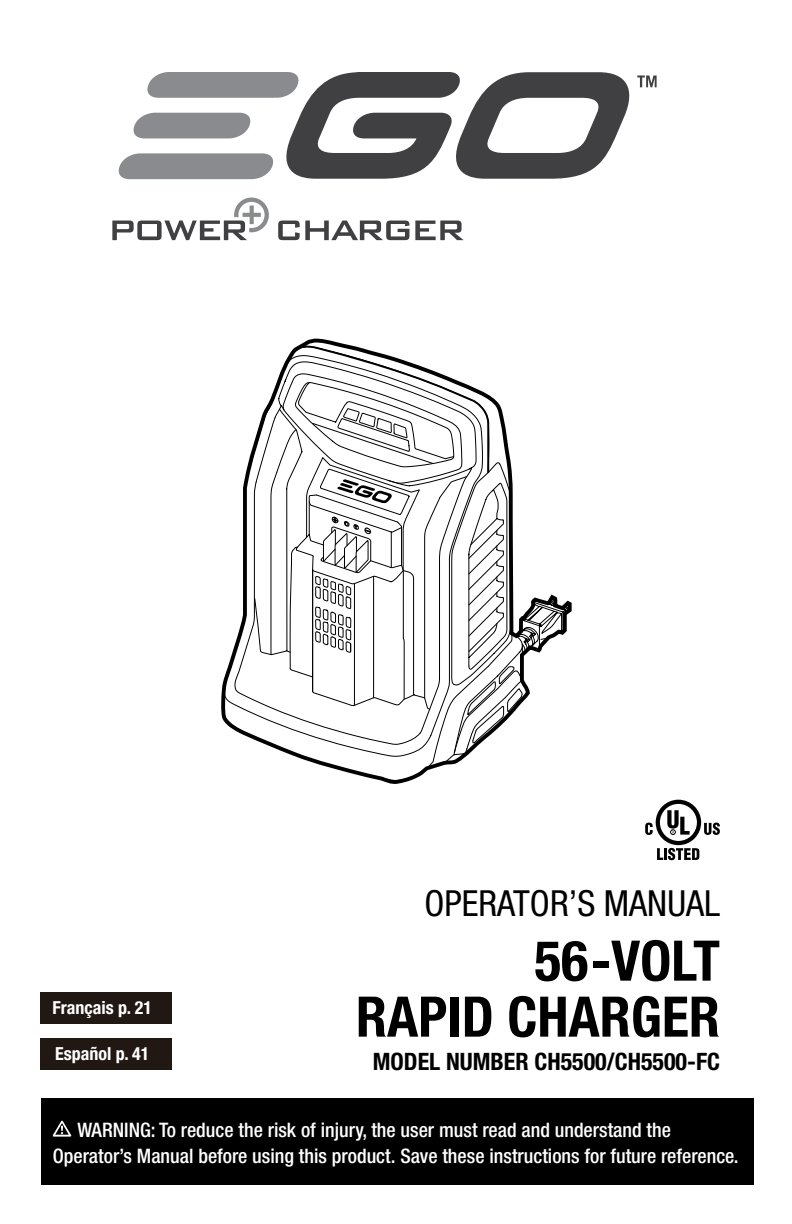
<style>
.page{position:relative;width:792px;height:1224px;background:#fff}
.page>*{position:absolute;margin:0;border:0;box-sizing:border-box;transform-origin:0 0}
.t1{font:700 condensed 56px/56px "Helvetica Neue LT Std";color:#000;text-align:right}
.t2{font:condensed 36px "Helvetica Neue LT Std";color:#000}
.t3{font:700 condensed 24px "Helvetica Neue LT Std";color:#000}
.t4{font:500 condensed 20px/26px "Helvetica Neue LT Std";color:#fff}
.t5{font:700 condensed 18px "Helvetica Neue LT Std";color:#fff}
</style>
<div class="page">
<svg style="left:645px;top:800px;width:75px;height:60px"></svg>
<div style="left:41px;top:1098px;width:713px;height:86px;background:#000"></div>
<svg style="left:53px;top:1121px;width:18px;height:16px"></svg>
<svg style="left:278px;top:221px;width:131px;height:19px"></svg>
<svg style="left:415px;top:221px;width:49px;height:19px"></svg>
<svg style="left:112px;top:198px;width:157px;height:42px"></svg>
<svg style="left:118px;top:72px;width:539px;height:107px"></svg>
<svg style="left:335px;top:769px;width:96px;height:15px"></svg>
<svg style="left:223px;top:446px;width:30px;height:293px"></svg>
<svg style="left:253px;top:345px;width:318px;height:424px"></svg>
<div style="left:41px;top:1038px;width:131px;height:32px;background:#211713"></div>
<div style="left:41px;top:992px;width:131px;height:32px;background:#211713"></div>
<p class="t5" style="left:53px;top:997px;width:101px">Français p. 21</p>
<p class="t5" style="left:55px;top:1043px;width:96px">Español p. 41</p>
<h2 class="t2" style="left:425px;top:882px;width:297px">OPERATOR’S MANUAL</h2>
<h1 class="t1" style="left:356px;top:932px;width:366px">56-VOLT<br>RAPID CHARGER</h1>
<p class="t3" style="left:373px;top:1047px;width:349px">MODEL NUMBER CH5500/CH5500-FC</p>
<p class="t4" style="left:53px;top:1116px;width:687px;text-indent:25px">WARNING: To reduce the risk of injury, the user must read and understand the<br>Operator’s Manual before using this product. Save these instructions for future reference.</p>
</div>
